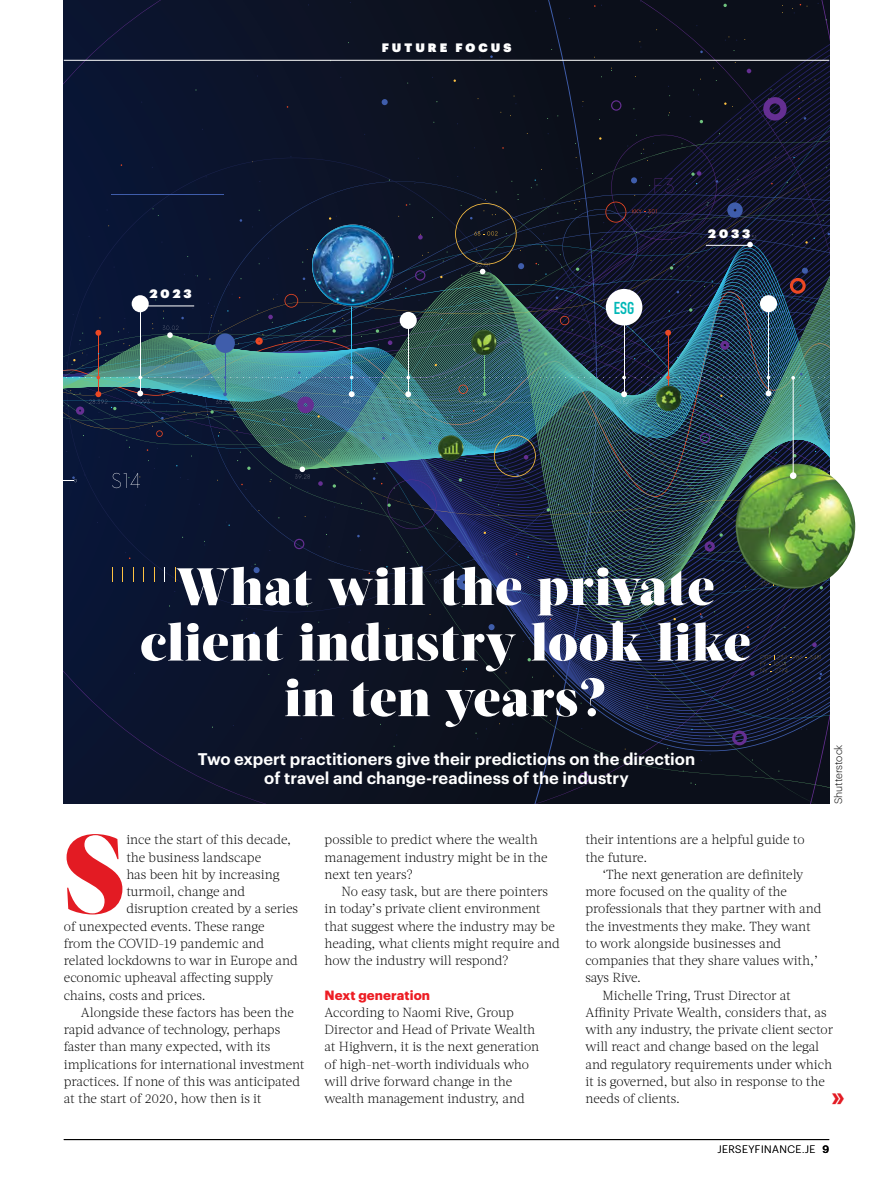
<style>
.page{position:relative;width:893px;height:1191px;background:#fff}
.page>*{position:absolute;margin:0;border:0;box-sizing:border-box;transform-origin:0 0}
.t1{font:900 111.75px "Acta Display";color:#e31b23}
.t2{font:900 52.35px/55.5px "Acta Display";letter-spacing:.02em;color:#fff;text-align:center}
.t3{font:900 27.75px "Graphik";color:#e31b23}
.t4{font:700 16.95px "DIN Condensed";color:#00b7b7}
.t5{font:600 16.5px/19.5px "Graphik";color:#fff;text-align:center}
.t6{font:300 13.2px/17.2px "Acta";letter-spacing:-.005em;color:#000}
.t7{font:700 13.2px "Graphik";letter-spacing:.01em;color:#ed1d24}
.t8{font:300 13.2px "Acta";letter-spacing:-.025em;color:#000}
.t9{font:12px "Graphik Super";letter-spacing:.255em;color:#fff}
.t10{font:300 10.5px "Graphik";letter-spacing:.035em;color:#000}
.t11{font:300 10.5px "Graphik";letter-spacing:-.01em;color:#000}
.s1{font-weight:500}
</style>
<div class="page">
<img style="left:829px;top:463px;width:26px;height:114px">
<img style="left:829px;top:577px;width:1px;height:12px">
<img style="left:64px;top:0;width:765px;height:804px">
<img style="left:438px;top:435px;width:25px;height:26px;border-radius:13px">
<img style="left:471px;top:330px;width:23px;height:25px">
<img style="left:494px;top:334px;width:3px;height:16px">
<img style="left:656px;top:385px;width:25px;height:26px;border-radius:13px">
<hr style="left:64px;top:1139px;width:765px;height:1px;background:#000">
<hr style="left:64px;top:60px;width:765px;height:1px;background:#fff">
<p class="t9" style="left:150px;top:284px;width:43px">2023</p>
<p class="t9" style="left:382px;top:39px;width:131px">FUTURE FOCUS</p>
<p class="t4" style="left:614px;top:297px;width:22px">ESG</p>
<p class="t9" style="left:708px;top:224px;width:43px">2033</p>
<h2 class="t2" style="left:141px;top:559px;width:611px">What will the private client industry look like in ten years?</h2>
<p class="t5" style="left:198px;top:747px;width:499px">Two expert practitioners give their predictions on the direction of travel and change-readiness of the industry</p>
<p class="t11" style="left:830px;top:804px;width:61px;rotate:-90deg">Shutterstock</p>
<h1 class="t1" style="left:64px;top:806px;width:63px">S</h1>
<p class="t6" style="left:126px;top:831px;width:166px">ince the start of this decade,</p>
<p class="t6" style="left:126px;top:848px;width:136px">the business landscape</p>
<p class="t6" style="left:126px;top:866px;width:155px">has been hit by increasing</p>
<p class="t6" style="left:126px;top:883px;width:120px">turmoil, change and</p>
<p class="t6" style="left:126px;top:900px;width:173px">disruption created by a series</p>
<p class="t6" style="left:64px;top:917px;width:202px">of unexpected events. These range</p>
<p class="t6" style="left:64px;top:935px;width:202px">from the COVID‑19 pandemic and</p>
<p class="t6" style="left:64px;top:952px;width:235px">related lockdowns to war in Europe and</p>
<p class="t6" style="left:64px;top:969px;width:211px">economic upheaval affecting supply</p>
<p class="t6" style="left:64px;top:986px;width:143px">chains, costs and prices.</p>
<p class="t6" style="left:81px;top:1003px;width:215px">Alongside these factors has been the</p>
<p class="t6" style="left:64px;top:1021px;width:218px">rapid advance of technology, perhaps</p>
<p class="t6" style="left:64px;top:1038px;width:208px">faster than many expected, with its</p>
<p class="t6" style="left:64px;top:1055px;width:242px">implications for international investment</p>
<p class="t6" style="left:64px;top:1072px;width:238px">practices. If none of this was anticipated</p>
<p class="t6" style="left:64px;top:1090px;width:199px">at the start of 2020, how then is it</p>
<p class="t6" style="left:325px;top:831px;width:224px">possible to predict where the wealth management industry might be in the next ten years?</p>
<p class="t6" style="left:325px;top:883px;width:236px;text-indent:17px">No easy task, but are there pointers in today’s private client environment that suggest where the industry may be heading, what clients might require and how the industry will respond?</p>
<p class="t7" style="left:325px;top:984px;width:107px">Next generation</p>
<p class="t6" style="left:325px;top:1004px;width:216px">According to Naomi Rive, Group Director and Head of Private Wealth at Highvern, it is the next generation of high‑net‑worth individuals who will drive forward change in the wealth management industry, and</p>
<p class="t6" style="left:585px;top:831px;width:221px">their intentions are a helpful guide to the future.</p>
<p class="t6" style="left:602px;top:865px;width:202px">‘The next generation are definitely</p>
<p class="t6" style="left:585px;top:883px;width:203px">more focused on the quality of the</p>
<p class="t6" style="left:585px;top:900px;width:237px">professionals that they partner with and</p>
<p class="t6" style="left:585px;top:917px;width:227px">the investments they make. They want</p>
<p class="t6" style="left:585px;top:934px;width:197px">to work alongside businesses and</p>
<p class="t6" style="left:585px;top:952px;width:234px">companies that they share values with,’</p>
<p class="t8" style="left:585px;top:970px;width:57px">says Rive.</p>
<p class="t6" style="left:602px;top:986px;width:190px">Michelle Tring, Trust Director at</p>
<p class="t6" style="left:585px;top:1003px;width:243px">Affinity Private Wealth, considers that, as</p>
<p class="t6" style="left:585px;top:1021px;width:249px">with any industry, the private client sector</p>
<p class="t6" style="left:585px;top:1038px;width:235px">will react and change based on the legal</p>
<p class="t6" style="left:585px;top:1055px;width:248px">and regulatory requirements under which</p>
<p class="t6" style="left:585px;top:1072px;width:241px">it is governed, but also in response to the</p>
<p class="t6" style="left:585px;top:1090px;width:96px">needs of clients.</p>
<h3 class="t3" style="left:831px;top:1074px;width:15px">»</h3>
<p class="t10" style="left:717px;top:1141px;width:113px">JERSEYFINANCE.JE <span class="s1">9</span></p>
</div>
